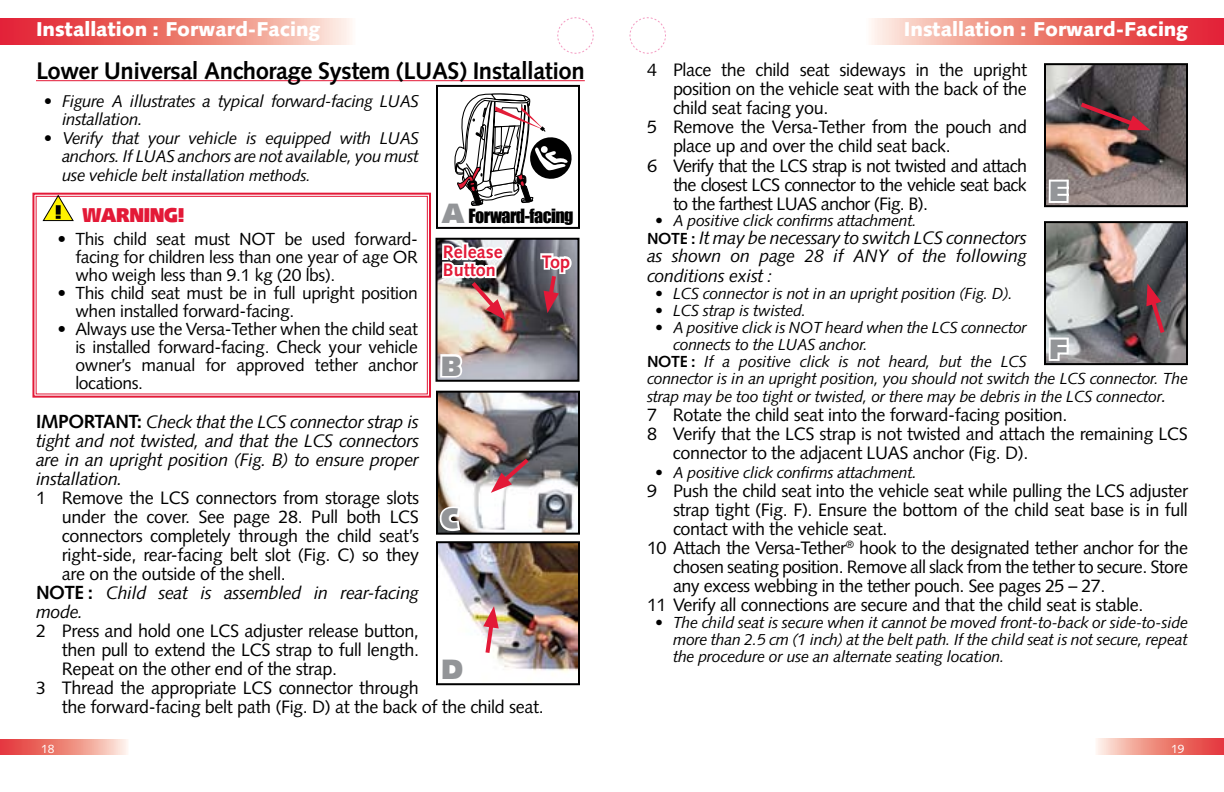
<style>
.page{position:relative;width:1224px;height:792px;background:#fff}
.page>*{position:absolute;margin:0;border:0;box-sizing:border-box;transform-origin:0 0}
.t1{font:900 28px "Syntax";color:#939598}
.t2{font:700 24px "Syntax";letter-spacing:-.02em;color:#000}
.t3{font:900 20px "Syntax";color:#fff}
.t4{font:900 20px "Syntax";letter-spacing:-.02em;color:#e31937;scale:.95 1}
.t5{font:18px "Syntax";letter-spacing:-.02em;color:#000}
.t6{font:italic 18px/19px "Syntax";letter-spacing:-.025em;color:#000}
.t7{font:18px "Syntax";letter-spacing:-.04em;color:#000}
.t8{font:700 18px/18px "Syntax";color:#e31937}
.t9{font:18px "Impact";letter-spacing:-.03em;color:#000}
.t10{font:17.6px/18px "Syntax";letter-spacing:-.02em;color:#000;text-align:justify}
.t11{font:italic 17px/18.4px "Syntax";letter-spacing:-.03em;color:#000}
.t12{font:italic 16px/17px "Syntax";letter-spacing:-.02em;color:#000;text-align:justify}
.t13{font:12px "Syntax";color:#fff}
.s1{font-size:17px}
.s2{font-family:"Syntax";font-weight:900;font-size:28px;color:#939598}
.s3{font-weight:700;font-style:normal;font-size:19px}
.s4{font-weight:700;font-style:normal;font-size:16px}
.s5{font-weight:700;font-style:normal}
.s6{font-size:18px}
</style>
<div class="page">
<svg style="left:0;top:739px;width:128px;height:16px;background:#ee8a81"></svg>
<svg style="left:0;top:18px;width:352px;height:27px;background:#ed7c77"></svg>
<svg style="left:557px;top:17px;width:37px;height:37px"></svg>
<svg style="left:1096px;top:738px;width:128px;height:17px;background:#ee8a81"></svg>
<svg style="left:871px;top:18px;width:353px;height:27px;background:#ed7c76"></svg>
<svg style="left:630px;top:17px;width:36px;height:37px"></svg>
<hr style="left:36px;top:80px;width:549px;height:1px;background:#e31937">
<img style="left:439px;top:394px;width:138px;height:138px">
<div style="left:436px;top:391px;width:144px;height:144px;border:2px solid #000"></div>
<svg style="left:438px;top:505px;width:25px;height:28px"></svg>
<img style="left:1047px;top:66px;width:138px;height:138px">
<div style="left:1044px;top:63px;width:144px;height:144px;border:2px solid #000"></div>
<svg style="left:1047px;top:178px;width:24px;height:27px"></svg>
<img style="left:439px;top:544px;width:138px;height:128px">
<div style="left:436px;top:541px;width:144px;height:144px;border:2px solid #000"></div>
<svg style="left:439px;top:656px;width:27px;height:27px"></svg>
<img style="left:439px;top:241px;width:138px;height:138px">
<div style="left:436px;top:238px;width:144px;height:144px;border:2px solid #000"></div>
<svg style="left:438px;top:352px;width:26px;height:28px"></svg>
<svg style="left:538px;top:251px;width:36px;height:62px"></svg>
<img style="left:440px;top:242px;width:68px;height:78px">
<svg style="left:1076px;top:99px;width:74px;height:32px;background:#653e42"></svg>
<svg style="left:32px;top:192px;width:399px;height:206px"></svg>
<div style="left:36px;top:196px;width:392px;height:198px;border:1px solid #e31937"></div>
<div style="left:436px;top:85px;width:144px;height:144px;border:2px solid #000"></div>
<svg style="left:436px;top:93px;width:136px;height:135px"></svg>
<svg style="left:491px;top:455px;width:42px;height:38px;background:#946f77"></svg>
<img style="left:1047px;top:224px;width:138px;height:138px">
<div style="left:1044px;top:221px;width:144px;height:144px;border:2px solid #000"></div>
<svg style="left:1047px;top:336px;width:24px;height:27px"></svg>
<svg style="left:1146px;top:284px;width:22px;height:53px"></svg>
<svg style="left:483px;top:606px;width:16px;height:51px"></svg>
<svg style="left:42px;top:194px;width:33px;height:28px"></svg>
<p class="t3" style="left:36px;top:17px;width:286px">Installation : Forward-Facing</p>
<p class="t3" style="left:904px;top:17px;width:286px">Installation : Forward-Facing</p>
<h2 class="t2" style="left:36px;top:57px;width:550px">Lower Universal Anchorage System (LUAS) Installation</h2>
<p class="t11" style="left:62px;top:92px;width:358px;text-indent:-18px">• Figure A illustrates a typical forward-facing LUAS installation.</p>
<p class="t11" style="left:44px;top:129px;width:377px;text-align:right">• Verify that your vehicle is equipped with LUAS anchors. If LUAS anchors are not available, you must</p>
<p class="t12" style="left:62px;top:167px;width:250px"><span class="s1">use vehicle</span> belt installation methods.</p>
<p class="t4" style="left:83px;top:203px;width:109px">WARNING!</p>
<p class="t10" style="left:75px;top:230px;width:344px;text-indent:-18px">• This child seat must NOT be used forward&shy;facing for children less than one year of age OR who weigh less than 9.1 kg (20 lbs).</p>
<p class="t10" style="left:75px;top:284px;width:344px;text-indent:-18px">• This child seat must be in full upright position when installed forward-facing.</p>
<p class="t10" style="left:75px;top:320px;width:344px;text-indent:-18px">• Always use the Versa-Tether when the child seat is installed forward-facing. Check your vehicle owner’s manual for approved tether anchor locations.</p>
<p class="t9" style="left:442px;top:202px;width:134px"><span class="s2">A</span> Forward-facing</p>
<p class="t8" style="left:443px;top:243px;width:61px">Release<br>Button</p>
<h1 class="t1" style="left:441px;top:349px;width:19px">B</h1>
<p class="t8" style="left:542px;top:253px;width:30px">Top</p>
<p class="t6" style="left:36px;top:412px;width:385px;text-align:justify"><span class="s3">IMPORTANT:</span> Check that the LCS connector strap is tight and not twisted, and that the LCS connectors are in an upright position (Fig. B) to ensure proper installation.</p>
<p class="t5" style="left:36px;top:487px;width:385px">1 Remove the LCS connectors from storage slots</p>
<p class="t5" style="left:62px;top:506px;width:358px">under the cover. See page 28. Pull both LCS</p>
<p class="t5" style="left:62px;top:525px;width:359px">connectors completely through the child seat’s</p>
<p class="t5" style="left:62px;top:544px;width:359px">right-side, rear-facing belt slot (Fig. C) so they</p>
<p class="t5" style="left:62px;top:563px;width:225px">are on the outside of the shell.</p>
<p class="t6" style="left:36px;top:583px;width:384px"><span class="s3">NOTE :</span> Child seat is assembled in rear-facing</p>
<p class="t6" style="left:36px;top:602px;width:49px">mode.</p>
<p class="t5" style="left:36px;top:620px;width:384px">2 Press and hold one LCS adjuster release button,</p>
<p class="t5" style="left:62px;top:639px;width:359px">then pull to extend the LCS strap to full length.</p>
<p class="t5" style="left:62px;top:658px;width:277px">Repeat on the other end of the strap.</p>
<p class="t5" style="left:36px;top:677px;width:384px">3 Thread the appropriate LCS connector through</p>
<p class="t5" style="left:62px;top:696px;width:483px">the forward-facing belt path (Fig. D) at the back of the child seat.</p>
<h1 class="t1" style="left:442px;top:502px;width:18px">C</h1>
<h1 class="t1" style="left:442px;top:653px;width:21px">D</h1>
<p class="t5" style="left:647px;top:60px;width:381px">4 Place the child seat sideways in the upright</p>
<p class="t5" style="left:673px;top:79px;width:355px">position on the vehicle seat with the back of the</p>
<p class="t5" style="left:673px;top:98px;width:157px">child seat facing you.</p>
<p class="t5" style="left:647px;top:117px;width:382px">5 Remove the Versa-Tether from the pouch and</p>
<p class="t5" style="left:673px;top:136px;width:279px">place up and over the child seat back.</p>
<p class="t7" style="left:647px;top:155px;width:382px">6 Verify that the LCS strap is not twisted and attach</p>
<p class="t7" style="left:673px;top:174px;width:355px">the closest LCS connector to the vehicle seat back</p>
<p class="t7" style="left:673px;top:193px;width:257px">to the farthest LUAS anchor (Fig. B).</p>
<p class="t12" style="left:655px;top:212px;width:263px">• A positive click confirms attachment.</p>
<p class="t6" style="left:647px;top:229px;width:381px;line-height:18px"><span class="s4">NOTE :</span> It may be necessary to switch LCS connectors as shown on page 28 if ANY of the following</p>
<p class="t6" style="left:647px;top:267px;width:127px">conditions exist :</p>
<p class="t12" style="left:655px;top:285px;width:359px">• LCS connector is not in an upright position (Fig. D).</p>
<p class="t12" style="left:655px;top:302px;width:153px">• LCS strap is twisted.</p>
<p class="t12" style="left:655px;top:319px;width:373px">• A positive click is NOT heard when the LCS connector</p>
<p class="t12" style="left:673px;top:336px;width:196px">connects to the LUAS anchor.</p>
<p class="t12" style="left:647px;top:353px;width:381px"><span class="s5">NOTE :</span> If a positive click is not heard, but the LCS</p>
<p class="t12" style="left:647px;top:370px;width:543px">connector is in an upright position, you should not switch the LCS connector. The</p>
<p class="t12" style="left:647px;top:388px;width:521px">strap may be too tight or twisted, or there may be debris in the LCS connector<span class="s6">.</span></p>
<p class="t5" style="left:647px;top:405px;width:422px">7 Rotate the child seat into the forward-facing position.</p>
<p class="t5" style="left:647px;top:424px;width:542px">8 Verify that the LCS strap is not twisted and attach the remaining LCS</p>
<p class="t5" style="left:673px;top:443px;width:357px">connector to the adjacent LUAS anchor (Fig. D).</p>
<p class="t12" style="left:655px;top:464px;width:264px">• A positive click confirms attachment<span class="s1">.</span></p>
<p class="t5" style="left:647px;top:481px;width:542px">9 Push the child seat into the vehicle seat while pulling the LCS adjuster</p>
<p class="t5" style="left:673px;top:500px;width:516px">strap tight (Fig. F). Ensure the bottom of the child seat base is in full</p>
<p class="t5" style="left:673px;top:519px;width:216px">contact with the vehicle seat.</p>
<p class="t5" style="left:647px;top:538px;width:543px">10 Attach the Versa-Tether<sup>®</sup> hook to the designated tether anchor for the</p>
<p class="t5" style="left:673px;top:557px;width:517px">chosen seating position. Remove all slack from the tether to secure. Store</p>
<p class="t5" style="left:673px;top:576px;width:434px">any excess webbing in the tether pouch. See pages 25 – 27.</p>
<p class="t5" style="left:647px;top:595px;width:498px">11 Verify all connections are secure and that the child seat is stable.</p>
<p class="t12" style="left:673px;top:614px;width:517px;text-indent:-18px">• The child seat is secure when it cannot be moved front-to-back or side-to-side more than 2.5 cm (1 inch) at the belt path. If the child seat is not secure, repeat the procedure or use an alternate seating location.</p>
<h1 class="t1" style="left:1050px;top:175px;width:20px">e</h1>
<h1 class="t1" style="left:1050px;top:333px;width:18px">F</h1>
<p class="t13" style="left:41px;top:741px;width:15px">18</p>
<p class="t13" style="left:1171px;top:741px;width:15px">19</p>
</div>
